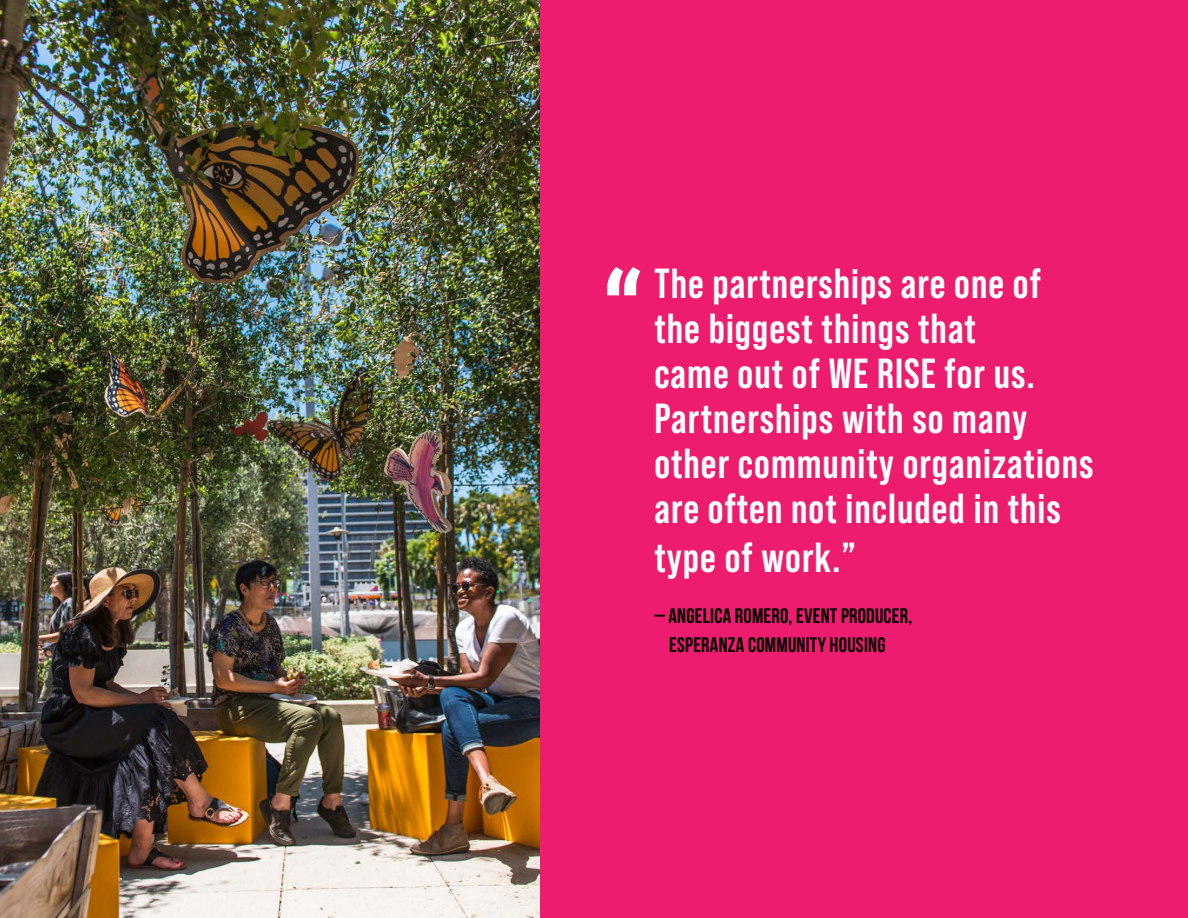
<style>
.page{position:relative;width:1188px;height:918px;background:#ed1c6e}
.page>*{position:absolute;margin:0;border:0;box-sizing:border-box;transform-origin:0 0}
.t1{font:700 110.7px "Roboto Condensed";color:#fff}
.t2{font:700 42px/45px "Bebas Neue Pro";letter-spacing:.025em;color:#fff}
.t3{font:21px/29.5px "Bebas Neue";letter-spacing:.01em;color:#000;text-align:center}
</style>
<div class="page">
<img style="left:0;top:0;width:540px;height:918px">
<h1 class="t1" style="left:601px;top:235px;width:44px">“</h1>
<p class="t2" style="left:654px;top:261px;width:441px">The partnerships are one of the biggest things that<br>came out of WE RISE for us.<br>Partnerships with so many other community organizations are often not included in this</p>
<p class="t2" style="left:654px;top:534px;width:203px">type of work.”</p>
<p class="t3" style="left:654px;top:600px;width:260px">– ANGELICA ROMERO, EVENT PRODUCER,<br>ESPERANZA COMMUNITY HOUSING</p>
</div>
